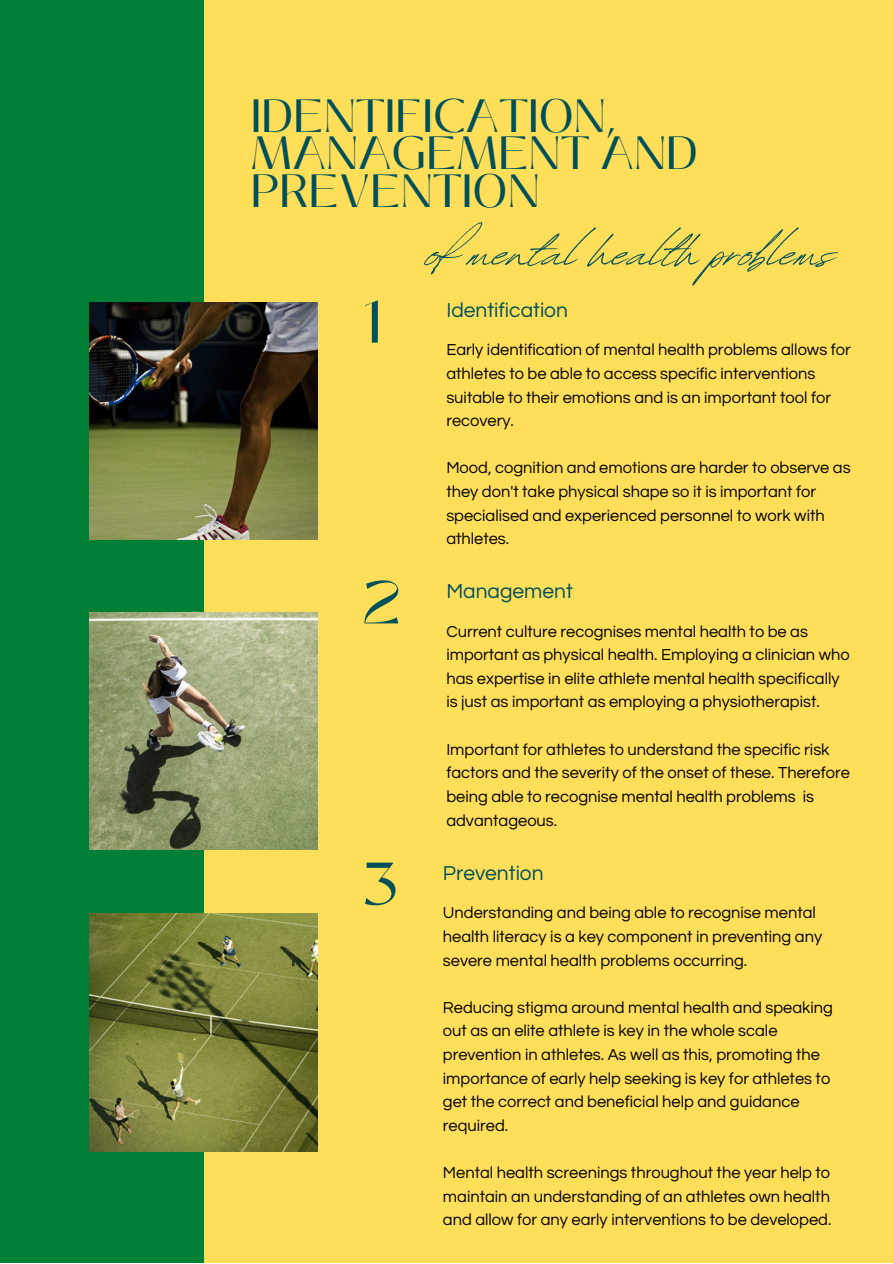
<style>
.page{position:relative;width:893px;height:1264px;background:#fff}
.page>*{position:absolute;margin:0;border:0;box-sizing:border-box;transform-origin:0 0}
.t1{font:74.25px "Revive 80 Signature";color:#005059}
.t2{font:60px "Black Mango";color:#005059}
.t3{font:46.5px/37px "Black Mango";color:#005059}
.t4{font:21px "Questrial";color:#005059}
.t5{font:16.5px/23.5px "Questrial";color:#000}
</style>
<div class="page">
<div style="left:0;top:0;width:892px;height:1262px;background:#ffde59"></div>
<div style="left:0;top:0;width:204px;height:1262px;background:#008037"></div>
<img style="left:89px;top:612px;width:228px;height:237px">
<img style="left:89px;top:302px;width:228px;height:238px">
<img style="left:89px;top:913px;width:228px;height:238px">
<h3 class="t3" style="left:251px;top:98px;width:448px">IDENTIFICATION,<br>MANAGEMENT AND<br>PREVENTION</h3>
<h1 class="t1" style="left:427px;top:195px;width:409px">of mental health problems</h1>
<h2 class="t2" style="left:362px;top:276px;width:20px">1</h2>
<p class="t4" style="left:446px;top:299px;width:123px">Identification</p>
<p class="t5" style="left:446px;top:338px;width:406px">Early identification of mental health problems allows for athletes to be able to access specific interventions suitable to their emotions and is an important tool for recovery.</p>
<p class="t5" style="left:446px;top:456px;width:406px">Mood, cognition and emotions are harder to observe as they don't take physical shape so it is important for specialised and experienced personnel to work with athletes.</p>
<h2 class="t2" style="left:362px;top:557px;width:40px">2</h2>
<p class="t4" style="left:446px;top:581px;width:128px">Management</p>
<p class="t5" style="left:446px;top:620px;width:405px">Current culture recognises mental health to be as important as physical health. Employing a clinician who has expertise in elite athlete mental health specifically is just as important as employing a physiotherapist.</p>
<p class="t5" style="left:446px;top:738px;width:405px">Important for athletes to understand the specific risk factors and the severity of the onset of these. Therefore being able to recognise mental health problems is advantageous.</p>
<h2 class="t2" style="left:362px;top:838px;width:37px">3</h2>
<p class="t4" style="left:443px;top:862px;width:102px">Prevention</p>
<p class="t5" style="left:443px;top:901px;width:381px">Understanding and being able to recognise mental health literacy is a key component in preventing any severe mental health problems occurring.</p>
<p class="t5" style="left:443px;top:996px;width:391px">Reducing stigma around mental health and speaking out as an elite athlete is key in the whole scale prevention in athletes. As well as this, promoting the importance of early help seeking is key for athletes to get the correct and beneficial help and guidance required.</p>
<p class="t5" style="left:443px;top:1161px;width:390px;text-align:justify">Mental health screenings throughout the year help to maintain an understanding of an athletes own health and allow for any early interventions to be developed.</p>
</div>
